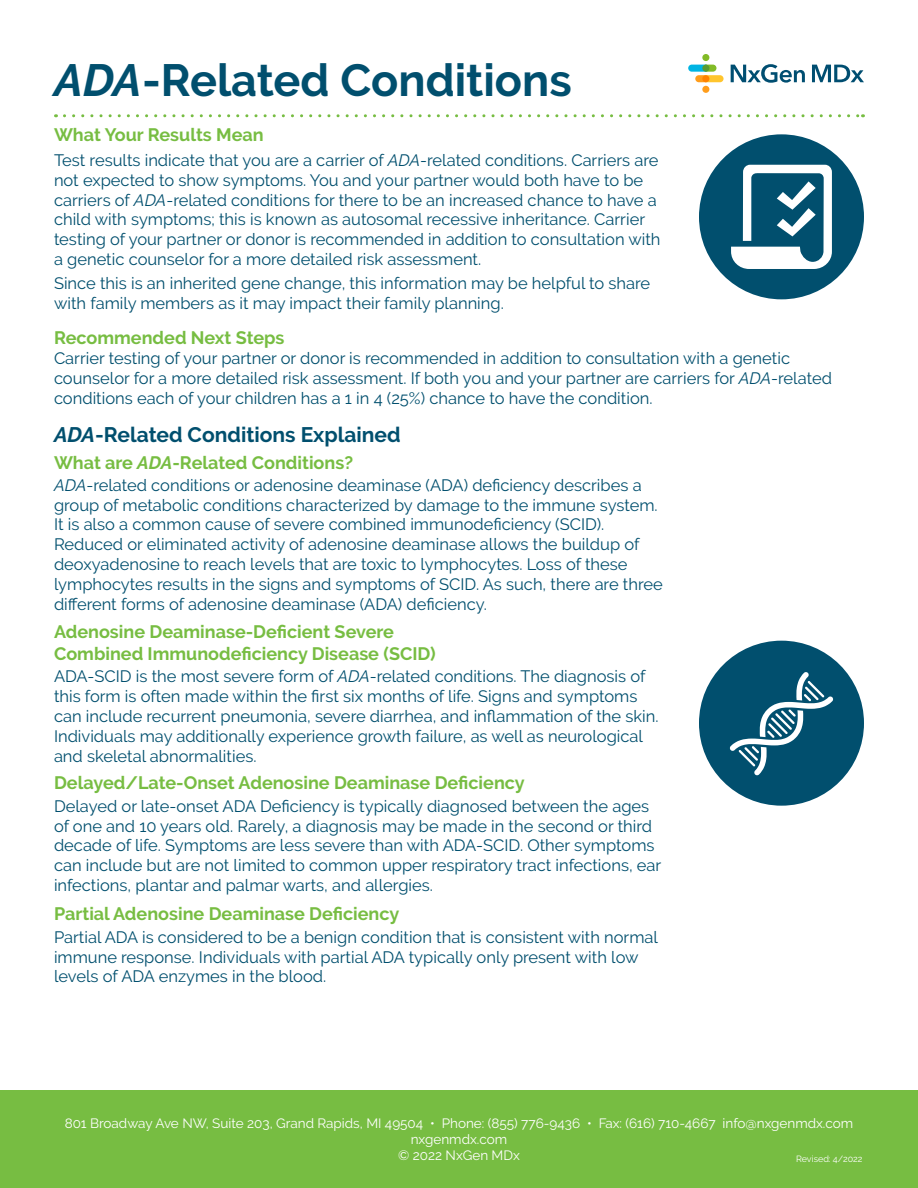
<style>
.page{position:relative;width:918px;height:1188px;background:#fff}
.page>*{position:absolute;margin:0;border:0;box-sizing:border-box;transform-origin:0 0}
.t1{font:700 45px "Raleway";color:#014f6e}
.t2{font:700 21px "Raleway";color:#014f6e}
.t3{font:700 18px/21.6px "Raleway";color:#77bd42}
.t4{font:16.5px/19.8px "Raleway";color:#014f6e}
.t5{font:13.5px/16.2px "Raleway";color:#fff;text-align:center}
.t6{font:9px "Raleway";color:#fff}
.s1{font-style:italic}
</style>
<div class="page">
<div style="left:0;top:1091px;width:918px;height:97px;background:#77bd42"></div>
<svg style="left:812px;top:65px;width:52px;height:17px"></svg>
<svg style="left:731px;top:64px;width:74px;height:19px"></svg>
<svg style="left:688px;top:65px;width:36px;height:17px"></svg>
<div style="left:702px;top:54px;width:7px;height:7px;background:#82bb27;border-radius:50%"></div>
<div style="left:702px;top:86px;width:7px;height:7px;background:#ff9d1b;border-radius:50%"></div>
<div style="left:702px;top:65px;width:7px;height:7px;background:#589b31;border-radius:50%"></div>
<div style="left:702px;top:75px;width:7px;height:7px;background:#ff8200;border-radius:50%"></div>
<div style="left:699px;top:134px;width:165px;height:165px;background:#014f6e;border-radius:50%"></div>
<svg style="left:731px;top:165px;width:101px;height:104px"></svg>
<svg style="left:64px;top:114px;width:799px;height:3px"></svg>
<div style="left:699px;top:641px;width:165px;height:165px;background:#014f6e;border-radius:50%"></div>
<svg style="left:730px;top:672px;width:103px;height:104px"></svg>
<p class="t1" style="left:54px;top:55px;width:519px"><span class="s1">ADA</span>-Related Conditions</p>
<p class="t3" style="left:54px;top:124px;width:211px">What Your Results Mean</p>
<p class="t4" style="left:54px;top:150px;width:608px">Test results indicate that you are a carrier of <span class="s1">ADA</span>-related conditions. Carriers are not expected to show symptoms. You and your partner would both have to be carriers of <span class="s1">ADA</span>-related conditions for there to be an increased chance to have a child with symptoms; this is known as autosomal recessive inheritance. Carrier testing of your partner or donor is recommended in addition to consultation with a genetic counselor for a more detailed risk assessment.</p>
<p class="t4" style="left:54px;top:274px;width:598px">Since this is an inherited gene change, this information may be helpful to share with family members as it may impact their family planning.</p>
<p class="t3" style="left:54px;top:327px;width:232px">Recommended Next Steps</p>
<p class="t4" style="left:54px;top:348px;width:779px">Carrier testing of your partner or donor is recommended in addition to consultation with a genetic counselor for a more detailed risk assessment. If both you and your partner are carriers for <span class="s1">ADA</span>-related conditions each of your children has a 1 in 4 (25%) chance to have the condition.</p>
<p class="t2" style="left:54px;top:422px;width:348px"><span class="s1">ADA</span>-Related Conditions Explained</p>
<p class="t3" style="left:54px;top:452px;width:301px">What are <span class="s1">ADA</span>-Related Conditions?</p>
<p class="t4" style="left:54px;top:475px;width:610px"><span class="s1">ADA</span>-related conditions or adenosine deaminase (ADA) deficiency describes a group of metabolic conditions characterized by damage to the immune system.<br>It is also a common cause of severe combined immunodeficiency (SCID).<br>Reduced or eliminated activity of adenosine deaminase allows the buildup of deoxyadenosine to reach levels that are toxic to lymphocytes. Loss of these lymphocytes results in the signs and symptoms of SCID. As such, there are three different forms of adenosine deaminase (ADA) deficiency.</p>
<p class="t3" style="left:54px;top:621px;width:383px">Adenosine Deaminase-Deficient Severe<br>Combined Immunodeficiency Disease (SCID)</p>
<p class="t4" style="left:54px;top:667px;width:606px">ADA-SCID is the most severe form of <span class="s1">ADA</span>-related conditions. The diagnosis of this form is often made within the first six months of life. Signs and symptoms can include recurrent pneumonia, severe diarrhea, and inflammation of the skin.<br>Individuals may additionally experience growth failure, as well as neurological and skeletal abnormalities.</p>
<p class="t3" style="left:54px;top:772px;width:472px">Delayed/Late-Onset Adenosine Deaminase Deficiency</p>
<p class="t4" style="left:54px;top:796px;width:609px">Delayed or late-onset ADA Deficiency is typically diagnosed between the ages of one and 10 years old. Rarely, a diagnosis may be made in the second or third decade of life. Symptoms are less severe than with ADA-SCID. Other symptoms can include but are not limited to common upper respiratory tract infections, ear infections, plantar and palmar warts, and allergies.</p>
<p class="t3" style="left:54px;top:903px;width:347px">Partial Adenosine Deaminase Deficiency</p>
<p class="t4" style="left:54px;top:927px;width:606px">Partial ADA is considered to be a benign condition that is consistent with normal immune response. Individuals with partial ADA typically only present with low levels of ADA enzymes in the blood.</p>
<p class="t5" style="left:65px;top:1115px;width:790px">801 Broadway Ave NW, Suite 203, Grand Rapids, MI 49504 • Phone: (855) 776-9436 • Fax: (616) 710-4667 info@nxgenmdx.com nxgenmdx.com</p>
<p class="t5" style="left:398px;top:1147px;width:123px">© 2022 NxGen MDx</p>
<p class="t6" style="left:796px;top:1154px;width:68px">Revised: 4/2022</p>
</div>
